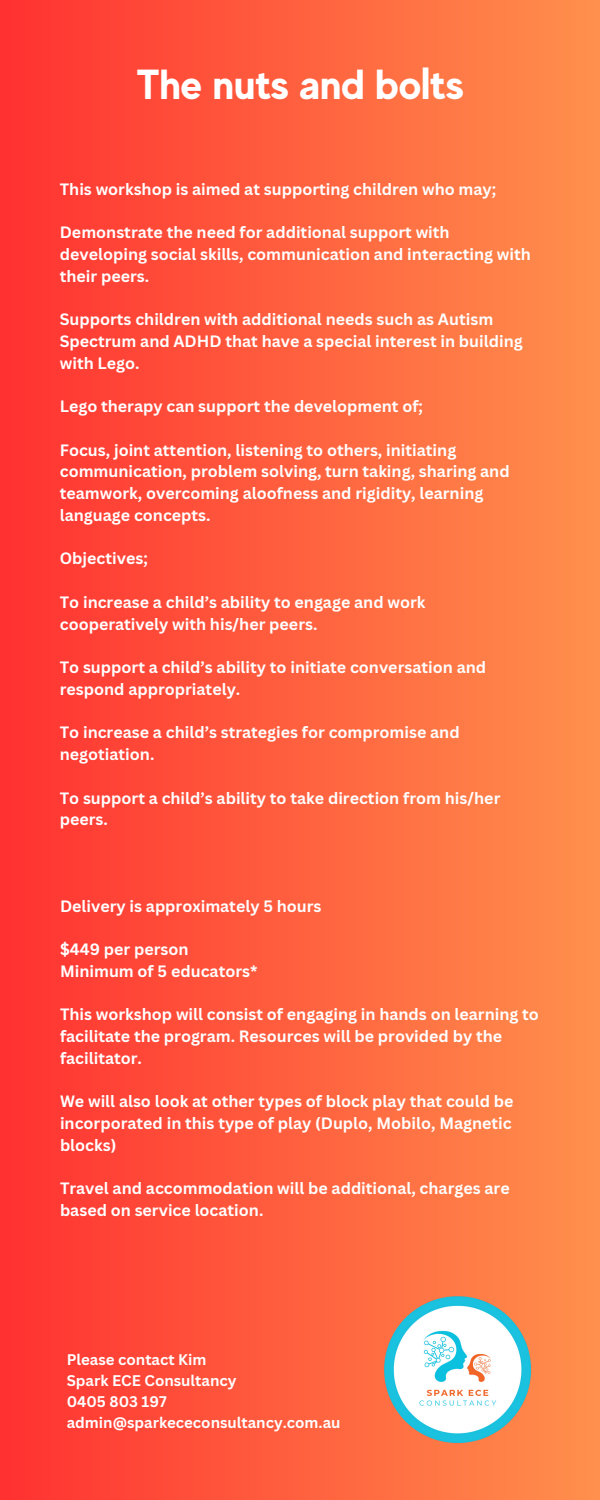
<style>
.page{position:relative;width:600px;height:1500px;background:#fff}
.page>*{position:absolute;margin:0;border:0;box-sizing:border-box;transform-origin:0 0}
.t1{font:700 42px "MADE Evolve Sans";color:#fff}
.t2{font:700 16px/21.8px "Canva Sans";color:#fff}
.t3{font:700 15px "Canva Sans";color:#fff}
</style>
<div class="page">
<div style="left:0;top:0;width:600px;height:1500px;background:linear-gradient(to right,#ff3131,#ff904d)"></div>
<img style="left:364px;top:1287px;width:190px;height:166px">
<p class="t1" style="left:136px;top:60px;width:329px">The nuts and bolts</p>
<p class="t2" style="left:60px;top:177px;width:438px">This workshop is aimed at supporting children who may;</p>
<p class="t2" style="left:60px;top:221px;width:473px">Demonstrate the need for additional support with developing social skills, communication and interacting with their peers.</p>
<p class="t2" style="left:60px;top:308px;width:465px">Supports children with additional needs such as Autism<br>Spectrum and ADHD that have a special interest in building with Lego.</p>
<p class="t2" style="left:60px;top:395px;width:365px">Lego therapy can support the development of;</p>
<p class="t2" style="left:60px;top:438px;width:451px">Focus, joint attention, listening to others, initiating communication, problem solving, turn taking, sharing and teamwork, overcoming aloofness and rigidity, learning language concepts.</p>
<p class="t2" style="left:60px;top:547px;width:89px">Objectives;</p>
<p class="t2" style="left:60px;top:591px;width:367px">To increase a child’s ability to engage and work</p>
<p class="t2" style="left:60px;top:612px;width:259px">cooperatively with his/her peers.</p>
<p class="t2" style="left:60px;top:656px;width:428px">To support a child’s ability to initiate conversation and respond appropriately.</p>
<p class="t2" style="left:60px;top:721px;width:401px">To increase a child’s strategies for compromise and negotiation.</p>
<p class="t2" style="left:60px;top:786px;width:442px">To support a child’s ability to take direction from his/her peers.</p>
<p class="t2" style="left:60px;top:894px;width:263px">Delivery is approximately 5 hours</p>
<p class="t2" style="left:60px;top:938px;width:130px">$449 per person</p>
<p class="t2" style="left:60px;top:960px;width:199px">Minimum of 5 educators*</p>
<p class="t2" style="left:60px;top:1003px;width:480px">This workshop will consist of engaging in hands on learning to facilitate the program. Resources will be provided by the facilitator.</p>
<p class="t2" style="left:60px;top:1090px;width:455px;text-align:justify">We will also look at other types of block play that could be incorporated in this type of play (Duplo, Mobilo, Magnetic blocks)</p>
<p class="t2" style="left:60px;top:1177px;width:451px">Travel and accommodation will be additional, charges are based on service location.</p>
<p class="t3" style="left:67px;top:1349px;width:141px">Please contact Kim</p>
<p class="t3" style="left:67px;top:1370px;width:171px">Spark ECE Consultancy</p>
<p class="t3" style="left:67px;top:1391px;width:101px">0405 803 197</p>
<p class="t3" style="left:67px;top:1412px;width:275px">admin@sparkececonsultancy.com.au</p>
</div>
